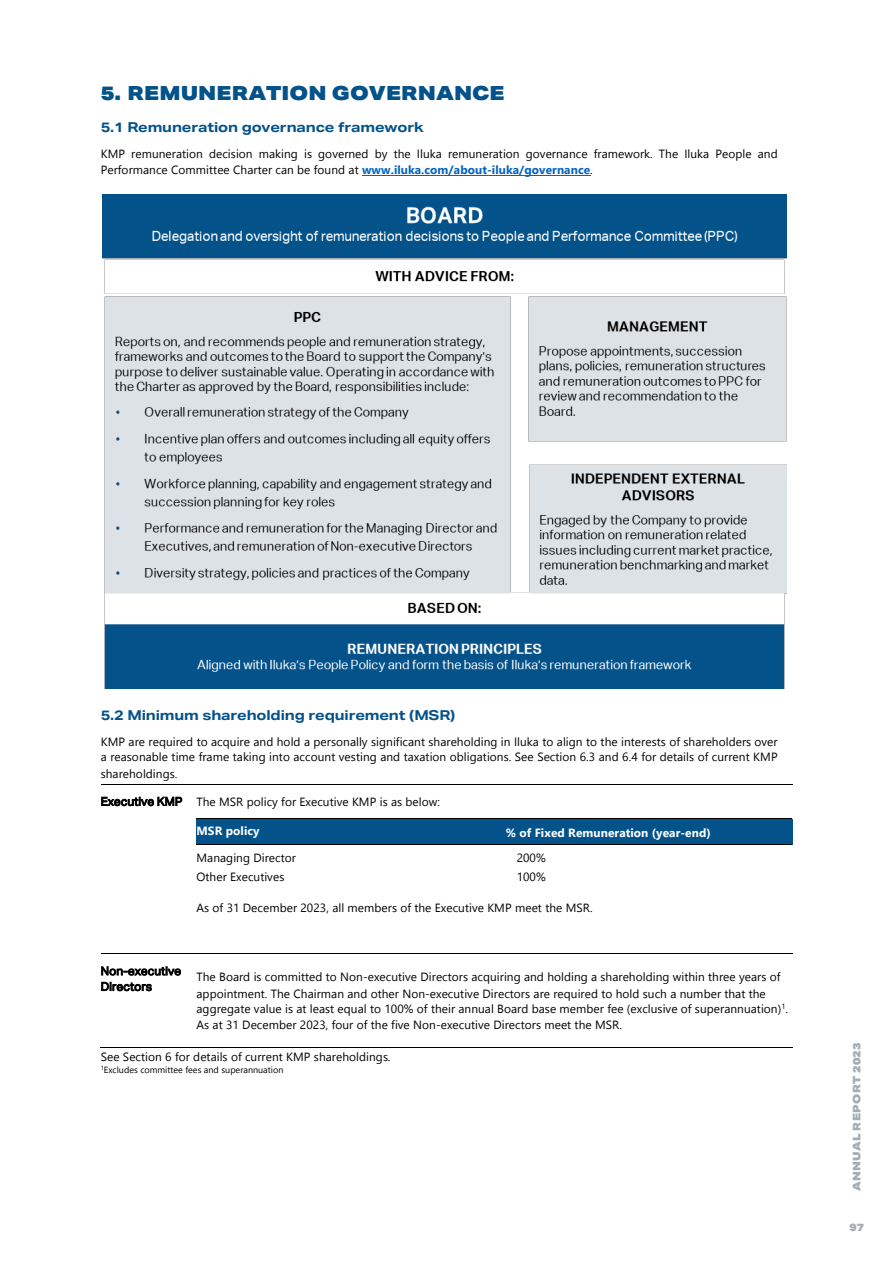
<style>
.page{position:relative;width:893px;height:1263px;background:#fff}
.page>*{position:absolute;margin:0;border:0;box-sizing:border-box;transform-origin:0 0}
.t1{font:900 19.5px "Aktiv Grotesk Ex";letter-spacing:.005em;color:#04528a}
.t2{font:700 13.65px "Aktiv Grotesk Ex";letter-spacing:-.01em;color:#04528a}
.t3{font:11.85px/15.9px "Nirmala UI";letter-spacing:.005em;color:#000}
.t4{font:700 11.85px "Nirmala UI";letter-spacing:.005em;color:#fff}
.t5{font:11.7px/15.5px "Aktiv Grotesk";letter-spacing:.005em;color:#000}
.t6{font:900 10.5px "Aktiv Grotesk Ex";letter-spacing:.03em;color:#a4acb4}
.t7{font:9px "Nirmala UI";color:#000}
.s1{font-weight:700;color:#0563c1}
.s2{font-family:"Aktiv Grotesk";font-size:11.7px}
</style>
<div class="page">
<hr style="left:362px;top:175px;width:228px;height:1px;background:#0563c1">
<div style="left:196px;top:819px;width:310px;height:25px;background:#04528a"></div>
<div style="left:506px;top:819px;width:286px;height:25px;background:#04528a"></div>
<hr style="left:196px;top:818px;width:310px;height:1px;background:#000">
<hr style="left:506px;top:818px;width:286px;height:1px;background:#000">
<hr style="left:196px;top:844px;width:310px;height:1px;background:#000">
<hr style="left:506px;top:844px;width:286px;height:1px;background:#000">
<hr style="left:101px;top:784px;width:95px;height:1px;background:#000">
<hr style="left:197px;top:784px;width:595px;height:1px;background:#000">
<hr style="left:101px;top:953px;width:95px;height:1px;background:#000">
<hr style="left:197px;top:953px;width:595px;height:1px;background:#000">
<hr style="left:100px;top:1047px;width:96px;height:1px;background:#000">
<hr style="left:196px;top:1047px;width:596px;height:1px;background:#000">
<img style="left:102px;top:195px;width:684px;height:493px">
<p class="t1" style="left:101px;top:82px;width:406px">5. REMUNERATION GOVERNANCE</p>
<p class="t2" style="left:101px;top:120px;width:324px">5.1 Remuneration governance framework</p>
<p class="t3" style="left:101px;top:145px;width:678px">KMP remuneration decision making is governed by the Iluka remuneration governance framework. The Iluka People and<br>Performance Committee Charter can be found at <span class="s1">www.iluka.com/about-iluka/governance</span>.</p>
<p class="t2" style="left:101px;top:707px;width:356px">5.2 Minimum shareholding requirement (MSR)</p>
<p class="t3" style="left:101px;top:732px;width:678px;text-align:justify">KMP are required to acquire and hold a personally significant shareholding in Iluka to align to the interests of shareholders over a reasonable time frame taking into account vesting and taxation obligations. See Section 6.3 and 6.4 for details of current KMP shareholdings.</p>
<p class="t3" style="left:101px;top:793px;width:341px"><span class="s2">Executive KMP</span> The MSR policy for Executive KMP is as below:</p>
<p class="t4" style="left:196px;top:821px;width:65px">MSR policy</p>
<p class="t4" style="left:506px;top:823px;width:207px">% of Fixed Remuneration (year-end)</p>
<p class="t3" style="left:196px;top:847px;width:101px;line-height:19px">Managing Director<br>Other Executives</p>
<p class="t3" style="left:517px;top:847px;width:31px;line-height:19px">200%<br>100%</p>
<p class="t3" style="left:196px;top:899px;width:398px">As of 31 December 2023, all members of the Executive KMP meet the MSR.</p>
<p class="t5" style="left:101px;top:963px;width:82px">Non-executive<br>Directors</p>
<p class="t3" style="left:196px;top:968px;width:593px">The Board is committed to Non-executive Directors acquiring and holding a shareholding within three years of appointment. The Chairman and other Non-executive Directors are required to hold such a number that the aggregate value is at least equal to 100% of their annual Board base member fee (exclusive of superannuation)<sup>1</sup>.<br>As at 31 December 2023, four of the five Non-executive Directors meet the MSR.</p>
<p class="t3" style="left:101px;top:1048px;width:291px">See Section 6 for details of current KMP shareholdings.</p>
<p class="t7" style="left:101px;top:1063px;width:184px"><sup>1</sup>Excludes committee fees and superannuation</p>
<p class="t6" style="left:851px;top:1191px;width:150px;rotate:-90deg">ANNUAL REPORT 2023</p>
<p class="t6" style="left:849px;top:1221px;width:16px">97</p>
</div>
